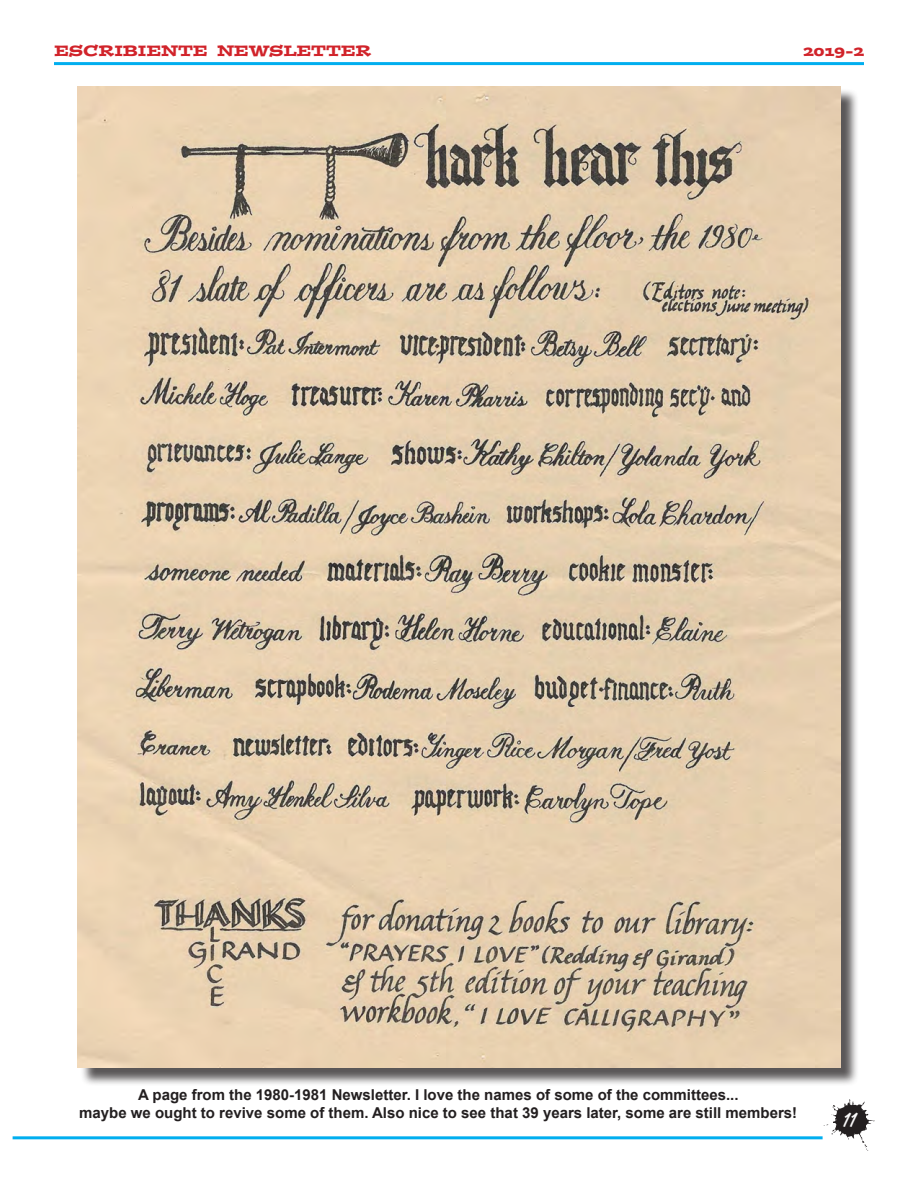
<style>
.page{position:relative;width:918px;height:1188px;background:#fff}
.page>*{position:absolute;margin:0;border:0;box-sizing:border-box;transform-origin:0 0}
.t1{font:700 21px "Succotash Hmk";color:#fafafa}
.t2{font:700 15px "Arial";color:#231f20}
.t3{font:15px "Postino Std";color:#d1232a}
</style>
<div class="page">
<hr style="left:54px;top:62px;width:810px;height:3px;background:#00aeef">
<hr style="left:13px;top:1136px;width:810px;height:3px;background:#00aeef">
<img style="left:823px;top:1099px;width:52px;height:52px">
<div style="left:80px;top:89px;width:779px;height:997px;background:#231f20;opacity:.75"></div>
<img style="left:78px;top:86px;width:762px;height:982px">
<p class="t3" style="left:54px;top:40px;width:319px">ESCRIBIENTE NEWSLETTER</p>
<p class="t3" style="left:803px;top:40px;width:62px">2019-2</p>
<p class="t2" style="left:138px;top:1084px;width:602px">A page from the 1980-1981 Newsletter. I love the names of some of the committees...</p>
<p class="t2" style="left:79px;top:1102px;width:720px">maybe we ought to revive some of them. Also nice to see that 39 years later, some are still members!</p>
<p class="t1" style="left:843px;top:1107px;width:15px">11</p>
</div>
